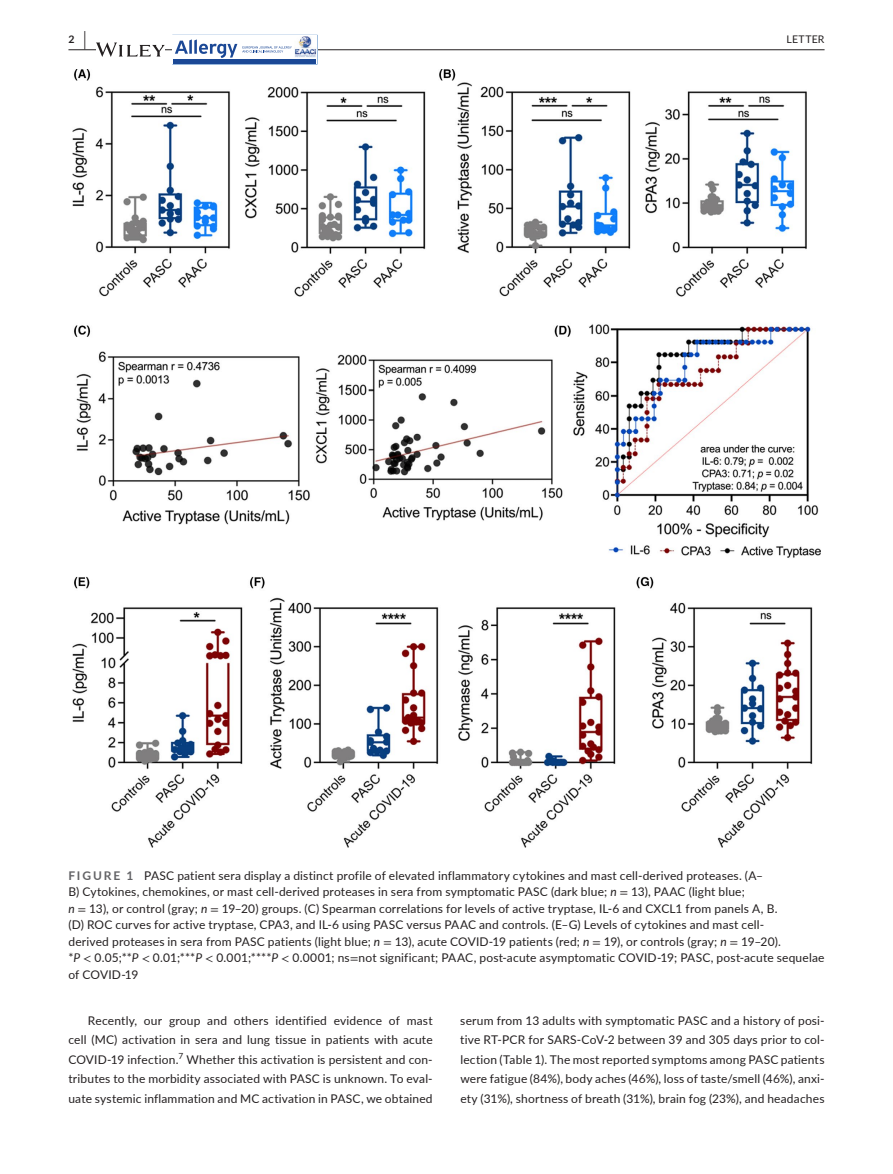
<style>
.page{position:relative;width:893px;height:1174px;background:#fff}
.page>*{position:absolute;margin:0;border:0;box-sizing:border-box;transform-origin:0 0}
.t1{font:12px/19.5px "Lato";letter-spacing:.015em;color:#231f20;text-align:justify}
.t2{font:10.5px "Lato";letter-spacing:.02em;color:#231f20}
.t3{font:700 10.5px "Lato";color:#231f20}
.s1{font-size:19.5px}
.s2{font-weight:700;color:#636366}
.s3{font-style:italic}
.s4{font-family:"STIX"}
</style>
<div class="page">
<hr style="left:68px;top:49px;width:756px;height:1px;background:#231f20">
<svg style="left:96px;top:42px;width:69px;height:15px"></svg>
<svg style="left:172px;top:39px;width:145px;height:26px"></svg>
<div style="left:174px;top:59px;width:142px;height:5px;background:#1b4896"></div>
<img style="left:295px;top:36px;width:22px;height:22px">
<img style="left:72px;top:69px;width:749px;height:778px">
<p class="t3" style="left:68px;top:31px;width:19px">2 <span class="s1">|</span></p>
<p class="t2" style="left:787px;top:31px;width:39px">LETTER</p>
<p class="t1" style="left:68px;top:866px;width:758px;line-height:16.5px;text-align:left"><span class="s2">FIGURE 1</span> PASC patient sera display a distinct profile of elevated inflammatory cytokines and mast cell-derived proteases. (A–<br>B) Cytokines, chemokines, or mast cell-derived proteases in sera from symptomatic PASC (dark blue; <span class="s3">n</span> <span class="s4">=</span> 13), PAAC (light blue;<br><span class="s3">n</span> <span class="s4">=</span> 13), or control (gray; <span class="s3">n</span> <span class="s4">=</span> 19–20) groups. (C) Spearman correlations for levels of active tryptase, IL-6 and CXCL1 from panels A, B.<br>(D) ROC curves for active tryptase, CPA3, and IL-6 using PASC versus PAAC and controls. (E–G) Levels of cytokines and mast cell-<br>derived proteases in sera from PASC patients (light blue; <span class="s3">n</span> <span class="s4">=</span> 13), acute COVID-19 patients (red; <span class="s3">n</span> <span class="s4">=</span> 19), or controls (gray; <span class="s3">n</span> <span class="s4">=</span> 19–20).<br>*<span class="s3">P</span> <span class="s4">&lt;</span> 0.05;**<span class="s3">P</span> <span class="s4">&lt;</span> 0.01;***<span class="s3">P</span> <span class="s4">&lt;</span> 0.001;****<span class="s3">P</span> <span class="s4">&lt;</span> 0.0001; ns<span class="s4">=</span>not significant; PAAC, post-acute asymptomatic COVID-19; PASC, post-acute sequelae of COVID-19</p>
<p class="t1" style="left:68px;top:1010px;width:366px;text-indent:20px">Recently, our group and others identified evidence of mast cell (MC) activation in sera and lung tissue in patients with acute COVID-19 infection.<sup>7</sup> Whether this activation is persistent and con&shy;tributes to the morbidity associated with PASC is unknown. To eval&shy;uate systemic inflammation and MC activation in PASC, we obtained</p>
<p class="t1" style="left:460px;top:1010px;width:366px">serum from 13 adults with symptomatic PASC and a history of posi&shy;tive RT-PCR for SARS-CoV-2 between 39 and 305 days prior to col&shy;lection (Table 1). The most reported symptoms among PASC patients were fatigue (84%), body aches (46%), loss of taste/smell (46%), anxi&shy;ety (31%), shortness of breath (31%), brain fog (23%), and headaches</p>
</div>
